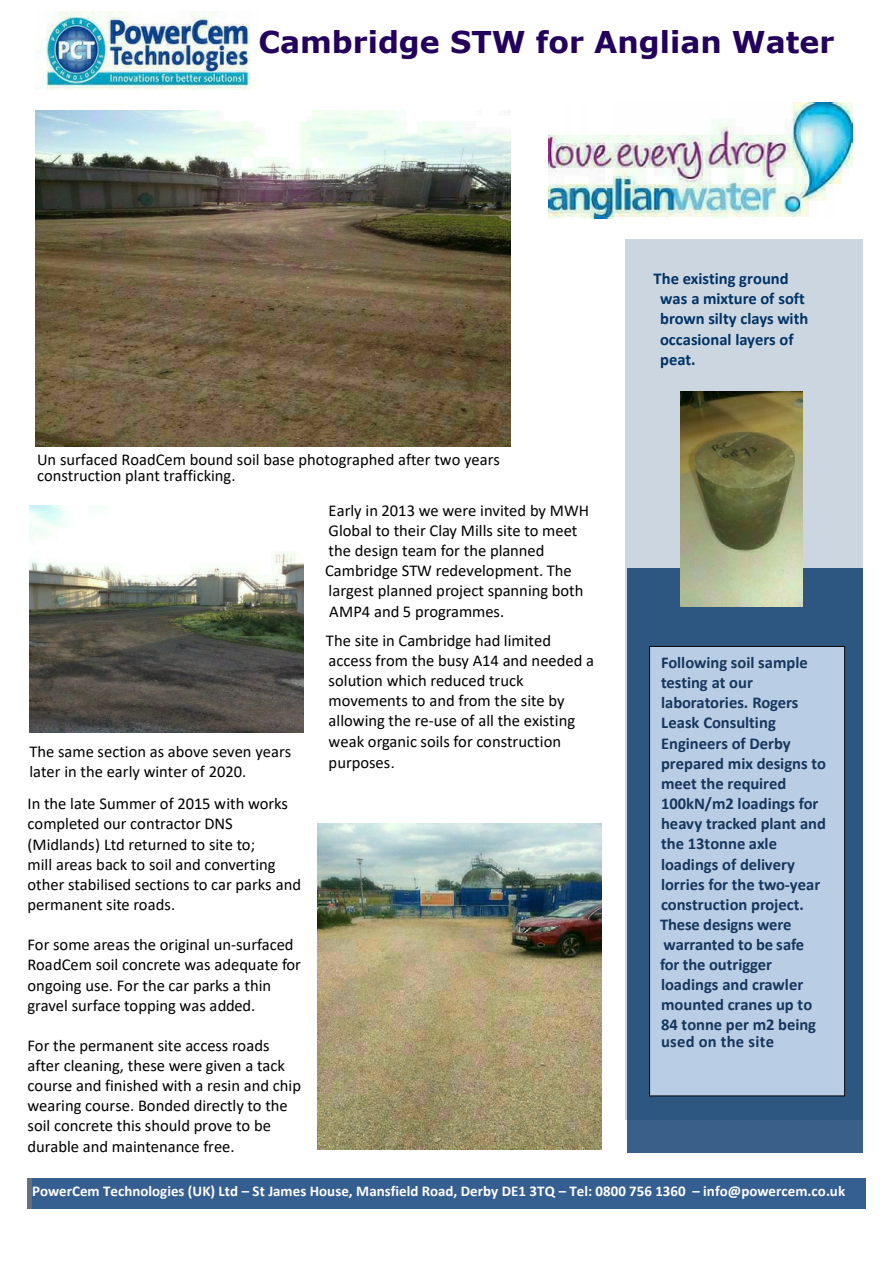
<style>
.page{position:relative;width:893px;height:1263px;background:#fff}
.page>*{position:absolute;margin:0;border:0;box-sizing:border-box;transform-origin:0 0}
.t1{font:700 30px "Verdana";color:#22005b}
.t2{font:16.5px/20.1px "Calibri";color:#000}
.t3{font:700 16.5px/20.1px "Calibri";color:#17365d}
.t4{font:700 16.5px/20.1px "Calibri";color:#036}
.t5{font:700 15px "Calibri";color:#fff}
.s1{font-family:"Arial"}
</style>
<div class="page">
<div style="left:625px;top:239px;width:237px;height:880px;background:#ccd6e0"></div>
<div style="left:32px;top:1178px;width:834px;height:31px;background:#365f91"></div>
<div style="left:627px;top:568px;width:236px;height:585px;background:#2d5781"></div>
<img style="left:36px;top:111px;width:475px;height:335px">
<img style="left:29px;top:505px;width:275px;height:227px">
<img style="left:317px;top:823px;width:284px;height:327px">
<img style="left:681px;top:391px;width:122px;height:215px">
<img style="left:549px;top:103px;width:303px;height:115px">
<div style="left:650px;top:646px;width:195px;height:450px;background:#b9cde5"></div>
<div style="left:649px;top:646px;width:196px;height:450px;border:1px solid #000"></div>
<img style="left:46px;top:11px;width:205px;height:79px">
<h1 class="t1" style="left:258px;top:30px;width:577px">Cambridge STW for Anglian Water</h1>
<p class="t2" style="left:37px;top:452px;width:464px;line-height:16.5px">Un surfaced RoadCem bound soil base photographed after two years construction plant trafficking.</p>
<p class="t2" style="left:29px;top:743px;width:263px">The same section as above seven years later in the early winter of 2020.</p>
<p class="t2" style="left:28px;top:795px;width:275px">In the late Summer of 2015 with works completed our contractor DNS (Midlands) Ltd returned to site to;<br>mill areas back to soil and converting other stabilised sections to car parks and permanent site roads.</p>
<p class="t2" style="left:28px;top:936px;width:275px">For some areas the original un-surfaced RoadCem soil concrete was adequate for ongoing use. For the car parks a thin gravel surface topping was added.</p>
<p class="t2" style="left:28px;top:1037px;width:275px">For the permanent site access roads after cleaning, these were given a tack course and finished with a resin and chip wearing course. Bonded directly to the soil concrete this should prove to be durable and maintenance free.</p>
<p class="t2" style="left:325px;top:502px;width:266px">Early in 2013 we were invited by MWH Global to their Clay Mills site to meet the design team for the planned Cambridge STW redevelopment. The largest planned project spanning both AMP4 and 5 programmes.</p>
<p class="t2" style="left:326px;top:632px;width:270px">The site in Cambridge had limited access from the busy A14 and needed a solution which reduced truck movements to and from the site by allowing the re-use of all the existing weak organic soils for construction purposes<span class="s1">.</span></p>
<p class="t4" style="left:660px;top:270px;width:150px;text-indent:-7px">The existing ground was a mixture of soft brown silty clays with occasional layers of peat.</p>
<p class="t3" style="left:660px;top:654px;width:168px">Following soil sample testing at our laboratories. Rogers<br>Leask Consulting<br>Engineers of Derby prepared mix designs to meet the required<br>100kN/m2 loadings for heavy tracked plant and the 13tonne axle loadings of delivery lorries for the two-year construction project.<br>These designs were warranted to be safe<br>for the outrigger loadings and crawler mounted cranes up to<br>84 tonne per m2 being</p>
<p class="t3" style="left:661px;top:1033px;width:114px">used on the site</p>
<p class="t5" style="left:32px;top:1184px;width:815px">PowerCem Technologies (UK) Ltd – St James House, Mansfield Road, Derby DE1 3TQ – Tel: 0800 756 1360 – info@powercem.co.uk</p>
</div>
